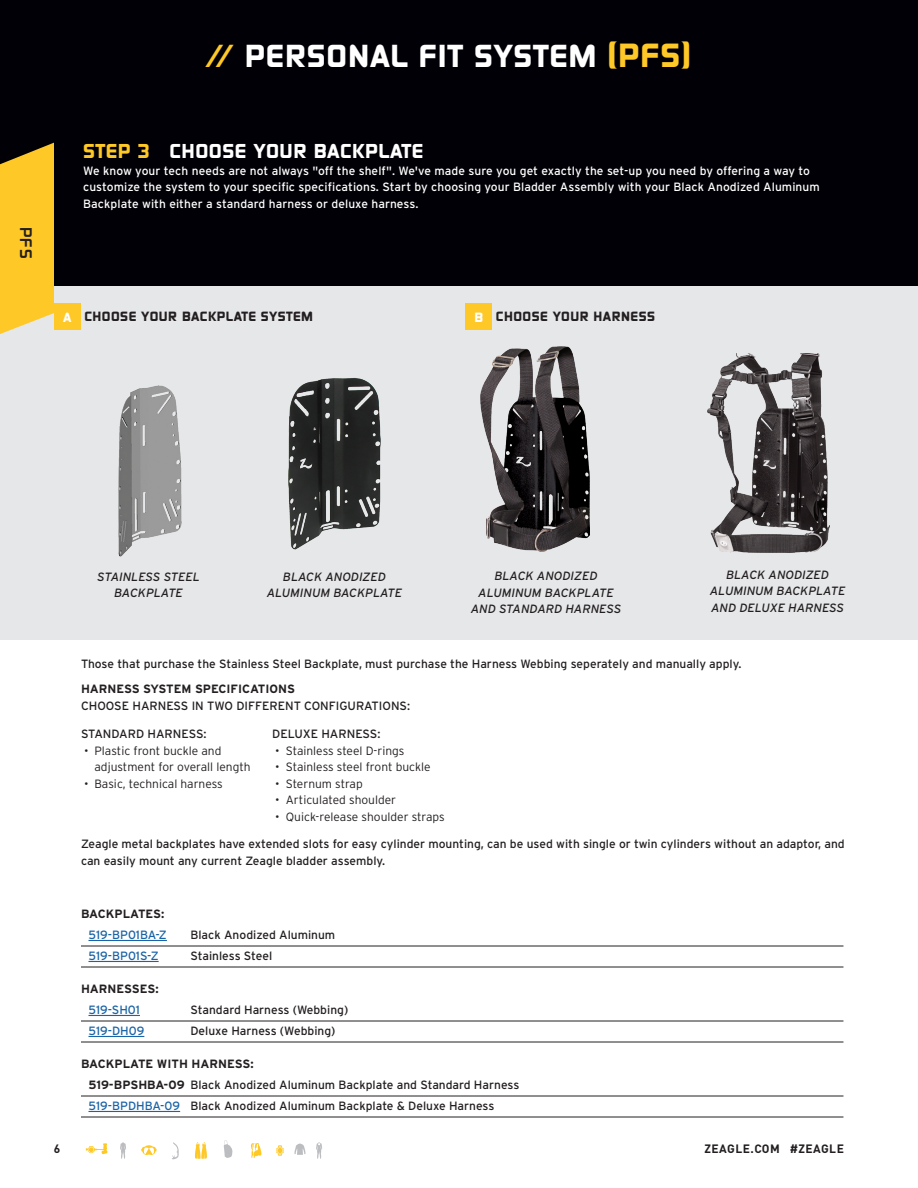
<style>
.page{position:relative;width:918px;height:1188px;background:#fff}
.page>*{position:absolute;margin:0;border:0;box-sizing:border-box;transform-origin:0 0}
.t1{font:900 28.5px "Sol Pro";letter-spacing:.03em;color:#fff}
.t2{font:900 18px "Sol Pro";letter-spacing:.03em;color:#fff}
.t3{font:700 15px "Sol Pro";color:#231f20}
.t4{font:12px/21px "Interstate";color:#231f20}
.t5{font:12px/16.5px "Interstate";letter-spacing:.005em;color:#fff}
.t6{font:300 12px/16.5px "Interstate";color:#231f20}
.t7{font:italic 12px/16.5px "Interstate";color:#231f20;text-align:center}
.t8{font:700 12px "Interstate";color:#231f20}
.t9{font:900 12px "Sol Pro";letter-spacing:.04em;color:#231f20}
.t10{font:12px "Interstate";color:#1a63a6}
.t11{font:700 12px "DIN Pro";letter-spacing:.04em;color:#231f20}
.s1{color:#fec827}
.s2{font-size:30px;color:#fec827}
.s3{color:#fff}
.s4{font-weight:700}
.s5{color:#1a63a6}
</style>
<div class="page">
<svg style="left:224px;top:1140px;width:8px;height:18px"></svg>
<svg style="left:276px;top:1145px;width:8px;height:11px"></svg>
<svg style="left:251px;top:1143px;width:10px;height:15px"></svg>
<svg style="left:195px;top:1142px;width:12px;height:17px"></svg>
<svg style="left:120px;top:1142px;width:6px;height:17px"></svg>
<svg style="left:86px;top:1143px;width:21px;height:11px"></svg>
<svg style="left:141px;top:1145px;width:16px;height:10px"></svg>
<svg style="left:172px;top:1142px;width:7px;height:17px"></svg>
<svg style="left:294px;top:1144px;width:12px;height:11px"></svg>
<svg style="left:316px;top:1142px;width:6px;height:17px"></svg>
<div style="left:0;top:278px;width:918px;height:362px;background:#e6e7e9"></div>
<div style="left:0;top:0;width:918px;height:285px;background:#000006"></div>
<hr style="left:81px;top:946px;width:762px;height:1px;background:#231f20">
<hr style="left:88px;top:940px;width:79px;height:1px;background:#1a63a6">
<hr style="left:81px;top:967px;width:762px;height:1px;background:#231f20">
<hr style="left:88px;top:961px;width:71px;height:1px;background:#1a63a6">
<hr style="left:81px;top:1021px;width:762px;height:1px;background:#231f20">
<hr style="left:88px;top:1015px;width:52px;height:1px;background:#1a63a6">
<hr style="left:81px;top:1042px;width:762px;height:1px;background:#231f20">
<hr style="left:88px;top:1036px;width:56px;height:1px;background:#1a63a6">
<hr style="left:81px;top:1096px;width:762px;height:1px;background:#231f20">
<hr style="left:81px;top:1117px;width:762px;height:1px;background:#231f20">
<hr style="left:88px;top:1111px;width:92px;height:1px;background:#1a63a6">
<img style="left:708px;top:353px;width:122px;height:199px">
<img style="left:481px;top:347px;width:109px;height:205px">
<div style="left:54px;top:303px;width:27px;height:27px;background:#fec827"></div>
<div style="left:465px;top:303px;width:27px;height:27px;background:#fec827"></div>
<img style="left:288px;top:378px;width:93px;height:172px">
<img style="left:118px;top:386px;width:64px;height:171px">
<svg style="left:0;top:143px;width:54px;height:191px;background:#eebe2f"></svg>
<p class="t3" style="left:36px;top:227px;width:33px;rotate:90deg">PFS</p>
<h1 class="t1" style="left:205px;top:37px;width:487px"><span class="s1">//</span> PERSONAL FIT SYSTEM <span class="s2">(PFS)</span></h1>
<h2 class="t2" style="left:83px;top:139px;width:342px"><span class="s1">STEP 3</span> CHOOSE YOUR BACKPLATE</h2>
<p class="t5" style="left:83px;top:162px;width:738px">We know your tech needs are not always "off the shelf". We've made sure you get exactly the set-up you need by offering a way to customize the system to your specific specifications. Start by choosing your Bladder Assembly with your Black Anodized Aluminum<br>Backplate with either a standard harness or deluxe harness.</p>
<p class="t9" style="left:63px;top:308px;width:251px"><span class="s3">A</span> CHOOSE YOUR BACKPLATE SYSTEM</p>
<p class="t9" style="left:475px;top:308px;width:182px"><span class="s3">B</span> CHOOSE YOUR HARNESS</p>
<p class="t7" style="left:97px;top:568px;width:104px">STAINLESS STEEL<br>BACKPLATE</p>
<p class="t7" style="left:710px;top:566px;width:137px">BLACK ANODIZED<br>ALUMINUM BACKPLATE<br>AND DELUXE HARNESS</p>
<p class="t7" style="left:471px;top:568px;width:152px">BLACK ANODIZED<br>ALUMINUM BACKPLATE<br>AND STANDARD HARNESS</p>
<p class="t7" style="left:267px;top:568px;width:137px">BLACK ANODIZED<br>ALUMINUM BACKPLATE</p>
<p class="t4" style="left:81px;top:654px;width:662px">Those that purchase the Stainless Steel Backplate, must purchase the Harness Webbing seperately and manually apply.</p>
<p class="t8" style="left:81px;top:682px;width:216px">HARNESS SYSTEM SPECIFICATIONS</p>
<p class="t4" style="left:81px;top:695px;width:331px">CHOOSE HARNESS IN TWO DIFFERENT CONFIGURATIONS:</p>
<p class="t4" style="left:81px;top:723px;width:127px">STANDARD HARNESS:</p>
<p class="t6" style="left:94px;top:742px;width:158px;text-indent:-10px">• Plastic front buckle and adjustment for overall length</p>
<p class="t6" style="left:84px;top:775px;width:140px">• Basic, technical harness</p>
<p class="t4" style="left:272px;top:723px;width:110px">DELUXE HARNESS:</p>
<p class="t6" style="left:275px;top:742px;width:131px">• Stainless steel D-rings</p>
<p class="t6" style="left:275px;top:758px;width:157px">• Stainless steel front buckle</p>
<p class="t6" style="left:275px;top:775px;width:89px">• Sternum strap</p>
<p class="t6" style="left:275px;top:791px;width:122px">• Articulated shoulder</p>
<p class="t6" style="left:275px;top:808px;width:171px">• Quick-release shoulder straps</p>
<p class="t4" style="left:81px;top:836px;width:765px;line-height:16.5px">Zeagle metal backplates have extended slots for easy cylinder mounting, can be used with single or twin cylinders without an adaptor, and can easily mount any current Zeagle bladder assembly.</p>
<p class="t8" style="left:81px;top:907px;width:85px">BACKPLATES:</p>
<p class="t10" style="left:88px;top:928px;width:80px">519-BP01BA-Z</p>
<p class="t4" style="left:190px;top:924px;width:146px">Black Anodized Aluminum</p>
<p class="t10" style="left:88px;top:949px;width:72px">519-BP01S-Z</p>
<p class="t4" style="left:190px;top:945px;width:83px">Stainless Steel</p>
<p class="t8" style="left:81px;top:982px;width:79px">HARNESSES:</p>
<p class="t10" style="left:88px;top:1003px;width:53px">519-SH01</p>
<p class="t4" style="left:190px;top:999px;width:159px">Standard Harness (Webbing)</p>
<p class="t10" style="left:88px;top:1024px;width:57px">519-DH09</p>
<p class="t4" style="left:190px;top:1020px;width:146px">Deluxe Harness (Webbing)</p>
<p class="t4" style="left:88px;top:1053px;width:432px;text-indent:-8px"><span class="s4">BACKPLATE WITH HARNESS:<br>519-BPSHBA-09</span> Black Anodized Aluminum Backplate and Standard Harness<br><span class="s5">519-BPDHBA-09</span> Black Anodized Aluminum Backplate &amp; Deluxe Harness</p>
<p class="t11" style="left:54px;top:1141px;width:8px">6</p>
<p class="t11" style="left:705px;top:1141px;width:141px">ZEAGLE.COM #ZEAGLE</p>
</div>
